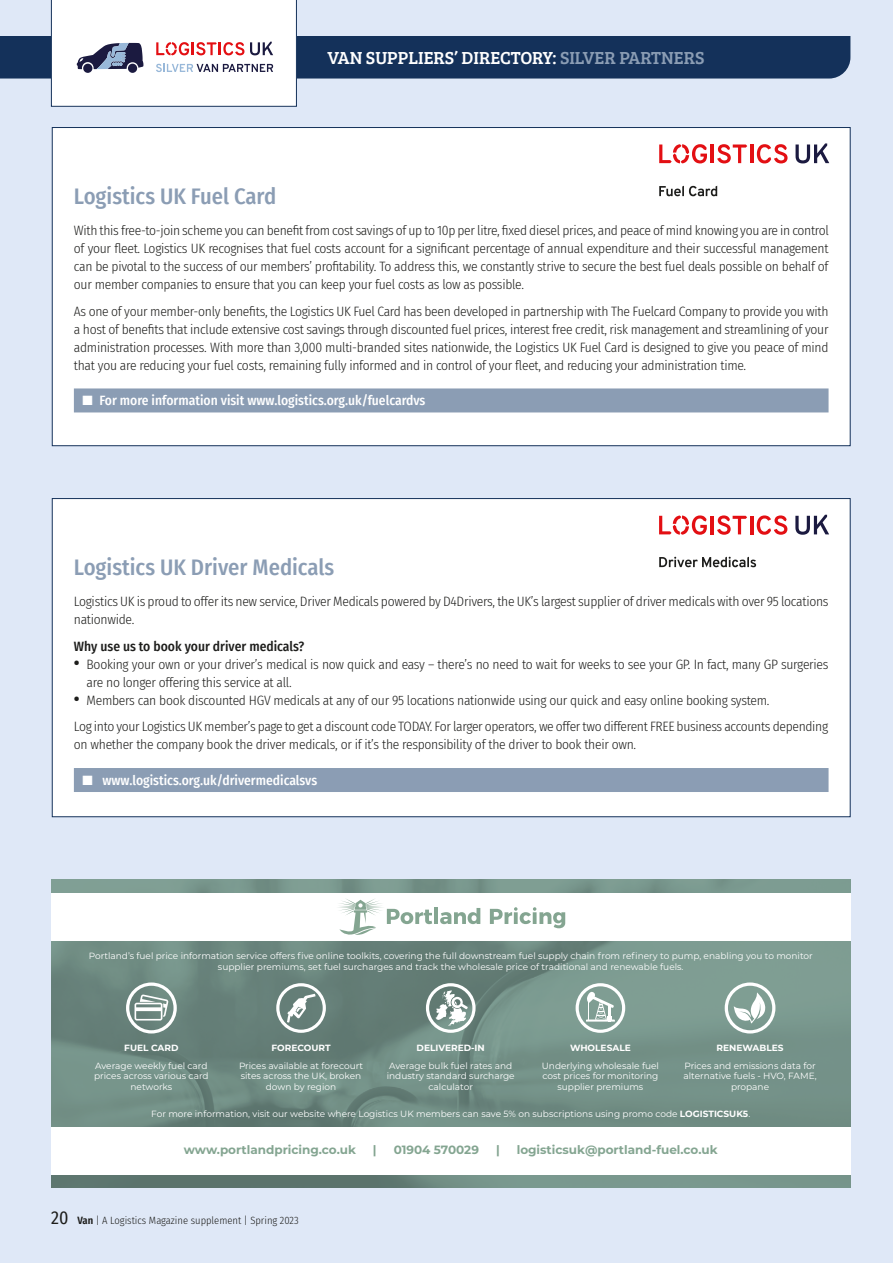
<style>
.page{position:relative;width:893px;height:1263px;background:#dfe8f7}
.page>*{position:absolute;margin:0;border:0;box-sizing:border-box;transform-origin:0 0}
.t1{font:500 22.5px "Fira Sans Condensed";color:#8b9db4}
.t2{font:18px "Bree Serif";color:#fff}
.t3{font:300 13.5px/18px "Fira Sans Condensed";letter-spacing:-.02em;color:#1d1d1b}
.t4{font:500 13.5px "Fira Sans Condensed";color:#fff}
.t5{font:500 13.5px "Fira Sans Condensed";color:#1d1d1b}
.t6{font:700 12px "Montserrat";color:#84a591}
.t7{font:300 10.5px "Fira Sans Condensed";color:#1d1d1b}
.t8{font:9px/10.8px "Montserrat";color:#fff;text-align:center}
.t9{font:700 9px "Montserrat";color:#fff}
.s1{color:#8b9db4}
.s2{font-weight:500;font-size:18px}
.s3{font-weight:700}
.s4{font-weight:400;font-size:18px}
.s5{font-weight:600}
</style>
<div class="page">
<svg style="left:0;top:0;width:850px;height:107px"></svg>
<div style="left:52px;top:128px;width:798px;height:318px;background:#fff"></div>
<div style="left:74px;top:388px;width:754px;height:24px;background:#8b9db4"></div>
<svg style="left:795px;top:143px;width:34px;height:20px"></svg>
<hr style="left:711px;top:144px;width:3px;height:19px;background:#e30f13">
<hr style="left:750px;top:144px;width:3px;height:19px;background:#e30f13">
<svg style="left:717px;top:144px;width:30px;height:19px"></svg>
<svg style="left:757px;top:144px;width:30px;height:19px"></svg>
<svg style="left:659px;top:144px;width:48px;height:19px"></svg>
<svg style="left:659px;top:186px;width:58px;height:10px"></svg>
<div style="left:52px;top:498px;width:798px;height:319px;background:#fff"></div>
<div style="left:74px;top:768px;width:754px;height:24px;background:#8b9db4"></div>
<svg style="left:795px;top:515px;width:34px;height:20px"></svg>
<hr style="left:711px;top:516px;width:3px;height:18px;background:#e30f13">
<hr style="left:750px;top:516px;width:3px;height:18px;background:#e30f13">
<svg style="left:717px;top:515px;width:30px;height:20px"></svg>
<svg style="left:757px;top:515px;width:30px;height:20px"></svg>
<svg style="left:659px;top:515px;width:48px;height:20px"></svg>
<svg style="left:659px;top:557px;width:97px;height:10px"></svg>
<svg style="left:51px;top:879px;width:799px;height:309px;background:#728e85"></svg>
<div style="left:51px;top:893px;width:799px;height:47px;background:#fff"></div>
<hr style="left:434px;top:908px;width:4px;height:16px;background:#84a591">
<svg style="left:440px;top:908px;width:40px;height:16px"></svg>
<svg style="left:490px;top:907px;width:75px;height:21px"></svg>
<svg style="left:338px;top:899px;width:94px;height:36px"></svg>
<div style="left:51px;top:1127px;width:799px;height:47px;background:#fff"></div>
<svg style="left:725px;top:982px;width:50px;height:51px;background:#a8bdb6"></svg>
<svg style="left:576px;top:983px;width:49px;height:50px;background:#a6bbb4"></svg>
<svg style="left:426px;top:983px;width:50px;height:50px;background:#9fb0ab"></svg>
<svg style="left:276px;top:983px;width:50px;height:50px;background:#90a29e"></svg>
<svg style="left:126px;top:982px;width:51px;height:51px;background:#99aba6"></svg>
<h2 class="t2" style="left:327px;top:44px;width:378px">VAN SUPPLIERS’ DIRECTORY: <span class="s1">SILVER PARTNERS</span></h2>
<h1 class="t1" style="left:74px;top:179px;width:204px">Logistics UK Fuel Card</h1>
<p class="t3" style="left:74px;top:221px;width:756px;text-align:justify">With this free-to-join scheme you can benefit from cost savings of up to 10p per litre, fixed diesel prices, and peace of mind knowing you are in control of your fleet. Logistics UK recognises that fuel costs account for a significant percentage of annual expenditure and their successful management can be pivotal to the success of our members’ profitability. To address this, we constantly strive to secure the best fuel deals possible on behalf of our member companies to ensure that you can keep your fuel costs as low as possible.</p>
<p class="t3" style="left:74px;top:302px;width:756px;text-align:justify">As one of your member-only benefits, the Logistics UK Fuel Card has been developed in partnership with The Fuelcard Company to provide you with a host of benefits that include extensive cost savings through discounted fuel prices, interest free credit, risk management and streamlining of your administration processes. With more than 3,000 multi-branded sites nationwide, the Logistics UK Fuel Card is designed to give you peace of mind that you are reducing your fuel costs, remaining fully informed and in control of your fleet, and reducing your administration time.</p>
<p class="t4" style="left:82px;top:390px;width:345px">■ For more information visit www.logistics.org.uk/fuelcardvs</p>
<h1 class="t1" style="left:74px;top:550px;width:262px">Logistics UK Driver Medicals</h1>
<p class="t3" style="left:74px;top:592px;width:756px">Logistics UK is proud to offer its new service, Driver Medicals powered by D4Drivers, the UK’s largest supplier of driver medicals with over 95 locations nationwide.</p>
<p class="t5" style="left:74px;top:635px;width:232px">Why use us to book your driver medicals?</p>
<p class="t3" style="left:87px;top:655px;width:743px;text-indent:-13px"><span class="s2">•</span> Booking your own or your driver’s medical is now quick and easy – there’s no need to wait for weeks to see your GP. In fact, many GP surgeries are no longer offering this service at all.</p>
<p class="t3" style="left:74px;top:687px;width:756px;line-height:26.5px"><span class="s2">•</span> Members can book discounted HGV medicals at any of our 95 locations nationwide using our quick and easy online booking system.<br>Log into your Logistics UK member’s page to get a discount code TODAY. For larger operators, we offer two different FREE business accounts depending</p>
<p class="t3" style="left:74px;top:735px;width:564px">on whether the company book the driver medicals, or if it’s the responsibility of the driver to book their own.</p>
<p class="t4" style="left:82px;top:769px;width:236px">■ www.logistics.org.uk/drivermedicalsvs</p>
<p class="t8" style="left:89px;top:950px;width:726px">Portland’s fuel price information service offers five online toolkits, covering the full downstream fuel supply chain from refinery to pump, enabling you to monitor supplier premiums, set fuel surcharges and track the wholesale price of traditional and renewable fuels.</p>
<p class="t9" style="left:124px;top:1041px;width:56px">FUEL CARD</p>
<p class="t8" style="left:94px;top:1060px;width:116px">Average weekly fuel card prices across various card networks</p>
<p class="t9" style="left:271px;top:1041px;width:61px">FORECOURT</p>
<p class="t8" style="left:239px;top:1060px;width:126px">Prices available at forecourt sites across the UK, broken down by region</p>
<p class="t9" style="left:417px;top:1041px;width:70px">DELIVERED-IN</p>
<p class="t8" style="left:387px;top:1060px;width:130px">Average bulk fuel rates and industry standard surcharge calculator</p>
<p class="t9" style="left:570px;top:1041px;width:62px">WHOLESALE</p>
<p class="t8" style="left:542px;top:1060px;width:119px">Underlying wholesale fuel cost prices for monitoring supplier premiums</p>
<p class="t9" style="left:717px;top:1041px;width:68px">RENEWABLES</p>
<p class="t8" style="left:683px;top:1060px;width:135px">Prices and emissions data for alternative fuels - HVO, FAME, propane</p>
<p class="t8" style="left:151px;top:1108px;width:600px">For more information, visit our website where Logistics UK members can save 5% on subscriptions using promo code <span class="s3">LOGISTICSUK5</span>.</p>
<p class="t6" style="left:184px;top:1141px;width:174px">www.portlandpricing.co.uk</p>
<p class="t6" style="left:373px;top:1141px;width:5px">|</p>
<p class="t6" style="left:394px;top:1141px;width:87px">01904 570029</p>
<p class="t6" style="left:496px;top:1141px;width:5px">|</p>
<p class="t6" style="left:517px;top:1141px;width:202px">logisticsuk@portland-fuel.co.uk</p>
<p class="t7" style="left:51px;top:1213px;width:249px"><span class="s4">20</span> <span class="s5">Van</span> | A Logistics Magazine supplement | Spring 2023</p>
</div>
